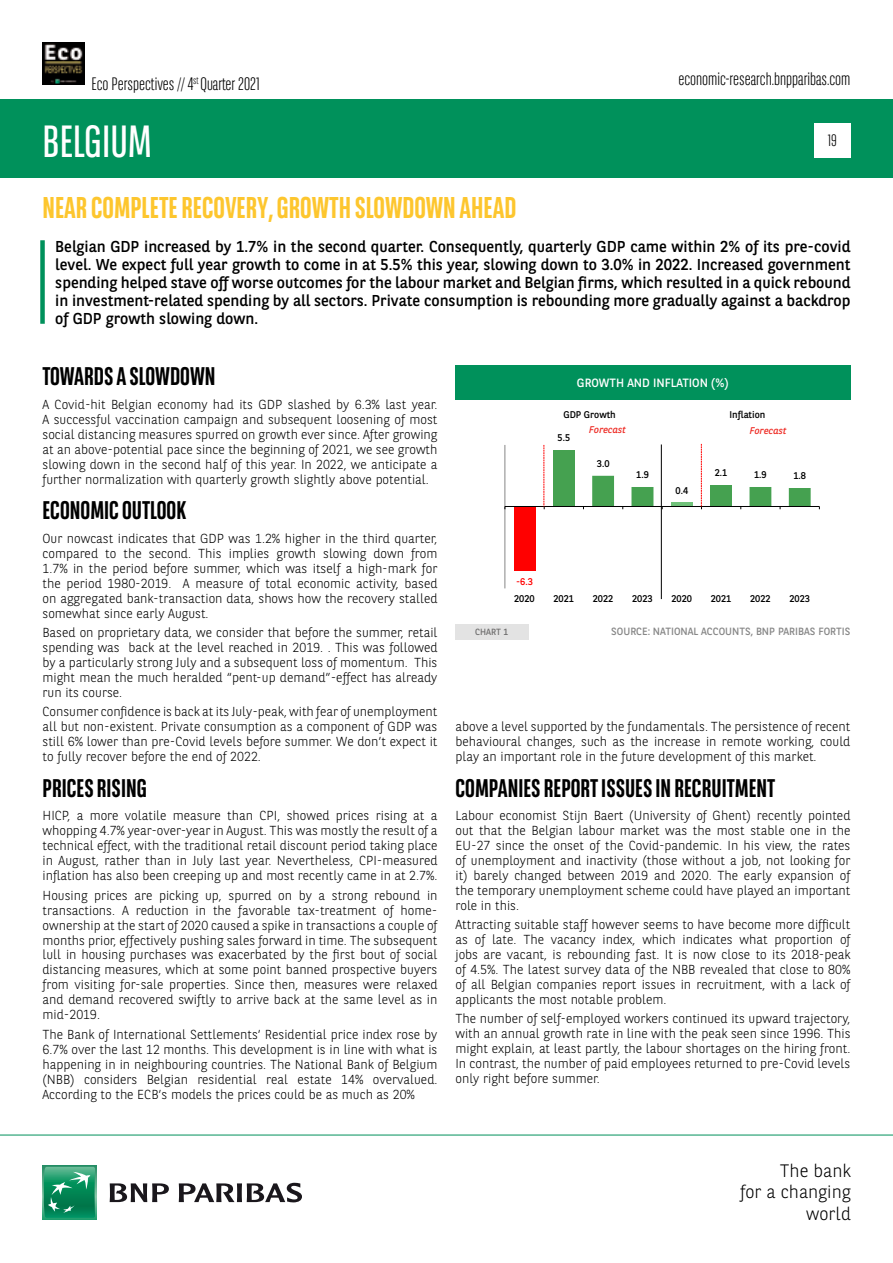
<style>
.page{position:relative;width:893px;height:1263px;background:#fff}
.page>*{position:absolute;margin:0;border:0;box-sizing:border-box;transform-origin:0 0}
.t1{font:45px "BNPP Sans Condensed";color:#fff}
.t2{font:700 30px "BNPP Sans Condensed";color:#fdc62e}
.t3{font:700 25.5px "BNPP Sans Condensed";color:#000}
.t4{font:300 18px "BNPP Sans Condensed";color:#000}
.t5{font:300 18px/21.6px "BNPP Sans";color:#000;text-align:right}
.t6{font:300 16.5px "BNPP Sans Condensed";color:#000}
.t7{font:15.75px/18px "BNPP Sans";color:#000;text-align:justify}
.t8{font:300 13.05px/15px "BNPP Sans";color:#000;text-align:justify}
.t9{font:12px "BNPP Sans";color:#fff}
.t10{font:10.5px "BNPP Sans";color:#878787}
.t11{font:9.75px "BNPP Sans";letter-spacing:-.005em;color:#000}
.t12{font:italic 9.75px "BNPP Sans";color:#ee2d26}
.t13{font:9.75px "BNPP Sans";color:#f00}
.t14{font:9px "BNPP Sans";color:#706f6f}
</style>
<div class="page">
<img style="left:43px;top:43px;width:42px;height:42px">
<div style="left:1px;top:99px;width:892px;height:78px;background:#00915b"></div>
<svg style="left:43px;top:1166px;width:53px;height:53px"></svg>
<svg style="left:44px;top:1167px;width:51px;height:51px;background:#26996e"></svg>
<svg style="left:110px;top:1183px;width:59px;height:19px"></svg>
<svg style="left:179px;top:1183px;width:123px;height:19px"></svg>
<hr style="left:0;top:1135px;width:893px;height:1px;background:#00915b">
<div style="left:814px;top:123px;width:36px;height:34px;background:#fff"></div>
<div style="left:40px;top:240px;width:5px;height:84px;background:#00915b"></div>
<div style="left:514px;top:506px;width:21px;height:65px;background:#f00"></div>
<div style="left:553px;top:450px;width:22px;height:56px;background:#45a150"></div>
<hr style="left:504px;top:445px;width:1px;height:143px;background:#868686">
<hr style="left:505px;top:506px;width:314px;height:1px;background:#000">
<svg style="left:544px;top:445px;width:1px;height:64px"></svg>
<svg style="left:592px;top:444px;width:219px;height:65px"></svg>
<hr style="left:661px;top:444px;width:1px;height:155px;background:#000">
<div style="left:455px;top:366px;width:395px;height:34px;background:#00915b"></div>
<div style="left:455px;top:624px;width:73px;height:16px;background:#e3e3e3"></div>
<h3 class="t4" style="left:91px;top:73px;width:170px">Eco Perspectives // 4<sup>st</sup> Quarter 2021</h3>
<h1 class="t1" style="left:43px;top:113px;width:111px">BELGIUM</h1>
<h2 class="t2" style="left:43px;top:190px;width:475px">NEAR COMPLETE RECOVERY, GROWTH SLOWDOWN AHEAD</h2>
<h3 class="t4" style="left:678px;top:67px;width:174px">economic-research.bnpparibas.com</h3>
<p class="t6" style="left:828px;top:130px;width:10px">19</p>
<p class="t7" style="left:55px;top:237px;width:797px">Belgian GDP increased by 1.7% in the second quarter. Consequently, quarterly GDP came within 2% of its pre-covid level. We expect full year growth to come in at 5.5% this year, slowing down to 3.0% in 2022. Increased government spending helped stave off worse outcomes for the labour market and Belgian firms, which resulted in a quick rebound in investment-related spending by all sectors. Private consumption is rebounding more gradually against a backdrop of GDP growth slowing down.</p>
<h3 class="t3" style="left:43px;top:361px;width:174px">TOWARDS A SLOWDOWN</h3>
<p class="t8" style="left:43px;top:396px;width:396px">A Covid-hit Belgian economy had its GDP slashed by 6.3% last year.<br>A successful vaccination campaign and subsequent loosening of most social distancing measures spurred on growth ever since. After growing at an above-potential pace since the beginning of 2021, we see growth slowing down in the second half of this year. In 2022, we anticipate a further normalization with quarterly growth slightly above potential.</p>
<h3 class="t3" style="left:43px;top:495px;width:145px">ECONOMIC OUTLOOK</h3>
<p class="t8" style="left:43px;top:530px;width:396px">Our nowcast indicates that GDP was 1.2% higher in the third quarter, compared to the second. This implies growth slowing down from 1.7% in the period before summer, which was itself a high-mark for the period 1980-2019. A measure of total economic activity, based on aggregated bank-transaction data, shows how the recovery stalled somewhat since early August.</p>
<p class="t8" style="left:43px;top:624px;width:396px">Based on proprietary data, we consider that before the summer, retail spending was back at the level reached in 2019. . This was followed by a particularly strong July and a subsequent loss of momentum. This might mean the much heralded “pent-up demand”-effect has already run its course.</p>
<p class="t8" style="left:43px;top:703px;width:396px">Consumer confidence is back at its July-peak, with fear of unemployment all but non-existent. Private consumption as a component of GDP was still 6% lower than pre-Covid levels before summer. We don’t expect it to fully recover before the end of 2022.</p>
<h3 class="t3" style="left:43px;top:773px;width:106px">PRICES RISING</h3>
<p class="t8" style="left:43px;top:808px;width:396px">HICP, a more volatile measure than CPI, showed prices rising at a whopping 4.7% year-over-year in August. This was mostly the result of a technical effect, with the traditional retail discount period taking place in August, rather than in July last year. Nevertheless, CPI-measured inflation has also been creeping up and most recently came in at 2.7%.</p>
<p class="t8" style="left:43px;top:887px;width:396px">Housing prices are picking up, spurred on by a strong rebound in transactions. A reduction in the favorable tax-treatment of home&shy;ownership at the start of 2020 caused a spike in transactions a couple of months prior, effectively pushing sales forward in time. The subsequent lull in housing purchases was exacerbated by the first bout of social distancing measures, which at some point banned prospective buyers from visiting for-sale properties. Since then, measures were relaxed and demand recovered swiftly to arrive back at the same level as in mid-2019.</p>
<p class="t8" style="left:43px;top:1026px;width:396px">The Bank of International Settlements’ Residential price index rose by 6.7% over the last 12 months. This development is in line with what is happening in in neighbouring countries. The National Bank of Belgium (NBB) considers Belgian residential real estate 14% overvalued.<br>According to the ECB’s models the prices could be as much as 20%</p>
<p class="t9" style="left:577px;top:375px;width:153px">GROWTH AND INFLATION (%)</p>
<p class="t11" style="left:563px;top:407px;width:54px">GDP Growth</p>
<p class="t11" style="left:729px;top:408px;width:37px">Inflation</p>
<p class="t12" style="left:589px;top:423px;width:38px">Forecast</p>
<p class="t12" style="left:750px;top:424px;width:38px">Forecast</p>
<p class="t11" style="left:557px;top:431px;width:14px">5.5</p>
<p class="t11" style="left:597px;top:457px;width:14px">3.0</p>
<p class="t11" style="left:715px;top:466px;width:14px">2.1</p>
<p class="t11" style="left:754px;top:468px;width:14px">1.9</p>
<p class="t11" style="left:793px;top:469px;width:14px">1.8</p>
<p class="t11" style="left:636px;top:468px;width:14px">1.9</p>
<p class="t11" style="left:675px;top:483px;width:14px">0.4</p>
<p class="t13" style="left:516px;top:575px;width:18px">-6.3</p>
<p class="t11" style="left:514px;top:592px;width:22px">2020</p>
<p class="t11" style="left:554px;top:592px;width:22px">2021</p>
<p class="t11" style="left:593px;top:592px;width:22px">2022</p>
<p class="t11" style="left:632px;top:592px;width:22px">2023</p>
<p class="t11" style="left:671px;top:592px;width:22px">2020</p>
<p class="t11" style="left:711px;top:592px;width:22px">2021</p>
<p class="t11" style="left:750px;top:592px;width:22px">2022</p>
<p class="t11" style="left:789px;top:592px;width:22px">2023</p>
<p class="t14" style="left:475px;top:626px;width:35px">CHART 1</p>
<p class="t10" style="left:611px;top:624px;width:241px">SOURCE: NATIONAL ACCOUNTS, BNP PARIBAS FORTIS</p>
<p class="t8" style="left:455px;top:718px;width:396px">above a level supported by the fundamentals. The persistence of recent behavioural changes, such as the increase in remote working, could play an important role in the future development of this market.</p>
<h3 class="t3" style="left:455px;top:773px;width:321px">COMPANIES REPORT ISSUES IN RECRUITMENT</h3>
<p class="t8" style="left:455px;top:807px;width:396px">Labour economist Stijn Baert (University of Ghent) recently pointed out that the Belgian labour market was the most stable one in the EU-27 since the onset of the Covid-pandemic. In his view, the rates of unemployment and inactivity (those without a job, not looking for it) barely changed between 2019 and 2020. The early expansion of the temporary unemployment scheme could have played an important role in this.</p>
<p class="t8" style="left:455px;top:916px;width:396px">Attracting suitable staff however seems to have become more difficult as of late. The vacancy index, which indicates what proportion of jobs are vacant, is rebounding fast. It is now close to its 2018-peak of 4.5%. The latest survey data of the NBB revealed that close to 80% of all Belgian companies report issues in recruitment, with a lack of applicants the most notable problem.</p>
<p class="t8" style="left:455px;top:1011px;width:397px">The number of self-employed workers continued its upward trajectory, with an annual growth rate in line with the peak seen since 1996. This might explain, at least partly, the labour shortages on the hiring front.<br>In contrast, the number of paid employees returned to pre-Covid levels only right before summer.</p>
<h3 class="t5" style="left:740px;top:1159px;width:112px">The bank<br>for a changing world</h3>
</div>
